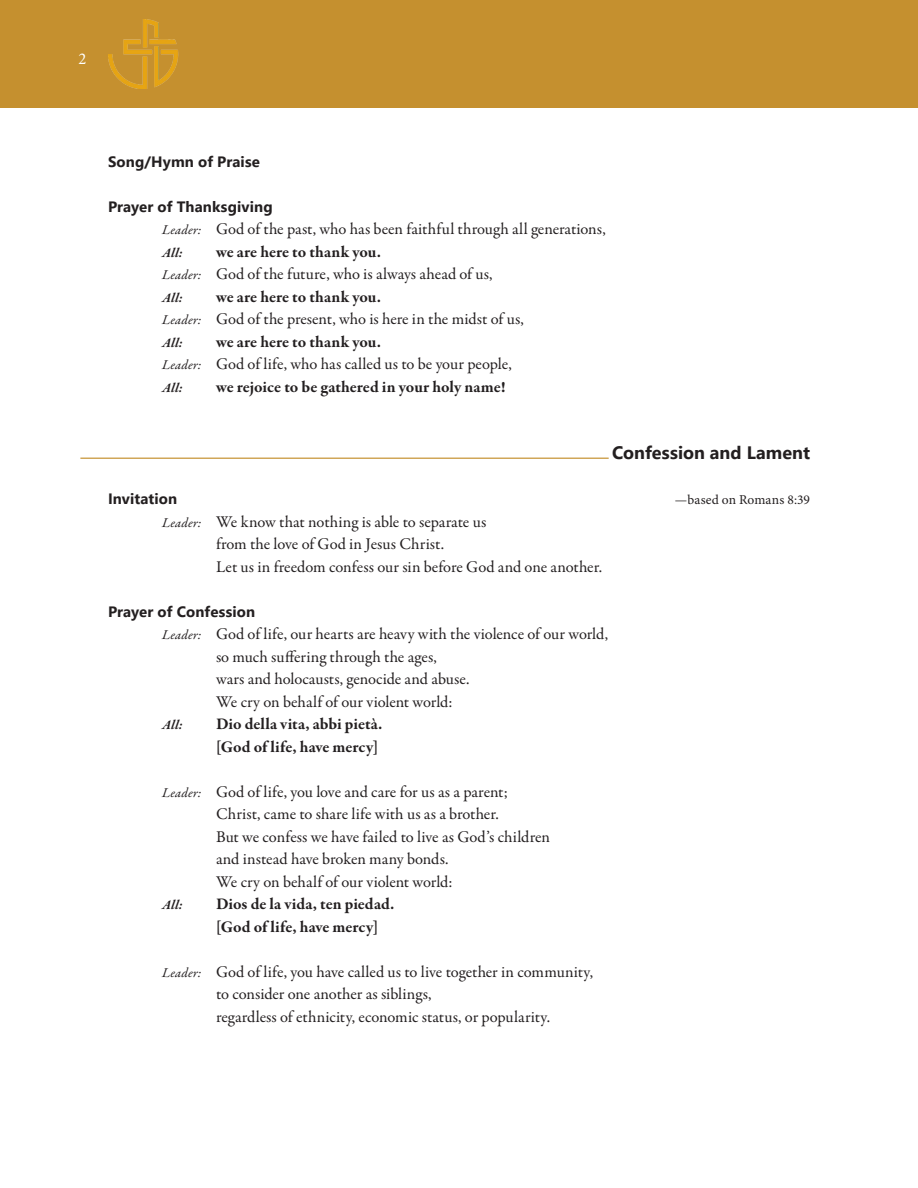
<style>
.page{position:relative;width:918px;height:1188px;background:#fff}
.page>*{position:absolute;margin:0;border:0;box-sizing:border-box;transform-origin:0 0}
.Subtitle{font:700 18px "Segoe UI";color:#231f20}
.Main_Text_Indent{font:16.5px "Garamond Premr Pro";color:#231f20}
.Main_Text{font:16.5px "Garamond Premr Pro";letter-spacing:.005em;color:#231f20}
.Main_Text-2{font:700 16.5px "Garamond Premr Pro";color:#231f20}
.Main_Text_Indent-2{font:700 16.5px "Garamond Premr Pro";color:#231f20}
.t1{font:16.5px "Minion Pro";color:#fff}
.Main_Header{font:700 15px "Segoe UI";letter-spacing:.005em;color:#231f20}
.Main_Header-2{font:13.5px "Minion Pro";letter-spacing:.01em;color:#231f20}
.Main_Text-3{font:italic 700 13.5px "Garamond Premr Pro";letter-spacing:.02em;color:#231f20}
.Main_Text_Indent-3{font:italic 700 13.5px "Garamond Premr Pro";letter-spacing:.02em;color:#231f20}
.s1{font-style:italic;font-size:13.5px}
</style>
<div class="page">
<div style="left:0;top:0;width:918px;height:108px;background:#c5902f"></div>
<img style="left:108px;top:19px;width:70px;height:70px">
<hr style="left:80px;top:458px;width:529px;height:1px;background:#c5902f">
<p class="t1" style="left:78px;top:48px;width:9px">2</p>
<p class="Main_Header" style="left:108px;top:147px;width:154px">Song/Hymn of Praise</p>
<p class="Main_Header" style="left:108px;top:192px;width:166px">Prayer of Thanksgiving</p>
<p class="Main_Text" style="left:162px;top:219px;width:445px"><span class="s1">Leader:</span> God of the past, who has been faithful through all generations,</p>
<p class="Main_Text-3" style="left:162px;top:244px;width:22px">All:</p>
<p class="Main_Text-2" style="left:216px;top:241px;width:167px">we are here to thank you.</p>
<p class="Main_Text" style="left:162px;top:264px;width:332px"><span class="s1">Leader:</span> God of the future, who is always ahead of us,</p>
<p class="Main_Text-3" style="left:162px;top:289px;width:22px">All:</p>
<p class="Main_Text-2" style="left:216px;top:286px;width:167px">we are here to thank you.</p>
<p class="Main_Text" style="left:162px;top:309px;width:363px"><span class="s1">Leader:</span> God of the present, who is here in the midst of us,</p>
<p class="Main_Text-3" style="left:162px;top:334px;width:22px">All:</p>
<p class="Main_Text-2" style="left:216px;top:331px;width:167px">we are here to thank you.</p>
<p class="Main_Text" style="left:162px;top:354px;width:351px"><span class="s1">Leader:</span> God of life, who has called us to be your people,</p>
<p class="Main_Text-3" style="left:162px;top:379px;width:22px">All:</p>
<p class="Main_Text-2" style="left:216px;top:376px;width:291px">we rejoice to be gathered in your holy name!</p>
<p class="Subtitle" style="left:612px;top:436px;width:199px">Confession and Lament</p>
<p class="Main_Header" style="left:108px;top:485px;width:71px">Invitation</p>
<p class="Main_Header-2" style="left:675px;top:491px;width:137px">—based on Romans 8:39</p>
<p class="Main_Text_Indent" style="left:162px;top:511px;width:326px"><span class="s1">Leader:</span> We know that nothing is able to separate us</p>
<p class="Main_Text_Indent" style="left:216px;top:534px;width:230px">from the love of God in Jesus Christ.</p>
<p class="Main_Text_Indent" style="left:216px;top:556px;width:388px">Let us in freedom confess our sin before God and one another.</p>
<p class="Main_Header" style="left:108px;top:597px;width:149px">Prayer of Confession</p>
<p class="Main_Text_Indent" style="left:162px;top:624px;width:448px"><span class="s1">Leader:</span> God of life, our hearts are heavy with the violence of our world,</p>
<p class="Main_Text_Indent" style="left:216px;top:646px;width:222px">so much suffering through the ages,</p>
<p class="Main_Text_Indent" style="left:216px;top:669px;width:255px">wars and holocausts, genocide and abuse.</p>
<p class="Main_Text_Indent" style="left:216px;top:691px;width:238px">We cry on behalf of our violent world:</p>
<p class="Main_Text_Indent-3" style="left:162px;top:716px;width:22px">All:</p>
<p class="Main_Text_Indent-2" style="left:216px;top:714px;width:168px">Dio della vita, abbi pietà.</p>
<p class="Main_Text_Indent-2" style="left:216px;top:736px;width:164px">[God of life, have mercy]</p>
<p class="Main_Text_Indent" style="left:162px;top:781px;width:347px"><span class="s1">Leader:</span> God of life, you love and care for us as a parent;</p>
<p class="Main_Text_Indent" style="left:216px;top:804px;width:285px">Christ, came to share life with us as a brother.</p>
<p class="Main_Text_Indent" style="left:216px;top:826px;width:336px">But we confess we have failed to live as God’s children</p>
<p class="Main_Text_Indent" style="left:216px;top:849px;width:234px">and instead have broken many bonds.</p>
<p class="Main_Text_Indent" style="left:216px;top:871px;width:238px">We cry on behalf of our violent world:</p>
<p class="Main_Text_Indent-3" style="left:162px;top:896px;width:22px">All:</p>
<p class="Main_Text_Indent-2" style="left:216px;top:894px;width:180px">Dios de la vida, ten piedad.</p>
<p class="Main_Text_Indent-2" style="left:216px;top:916px;width:164px">[God of life, have mercy]</p>
<p class="Main_Text_Indent" style="left:162px;top:961px;width:433px"><span class="s1">Leader:</span> God of life, you have called us to live together in community,</p>
<p class="Main_Text_Indent" style="left:216px;top:984px;width:217px">to consider one another as siblings,</p>
<p class="Main_Text_Indent" style="left:216px;top:1006px;width:336px">regardless of ethnicity, economic status, or popularity.</p>
</div>
